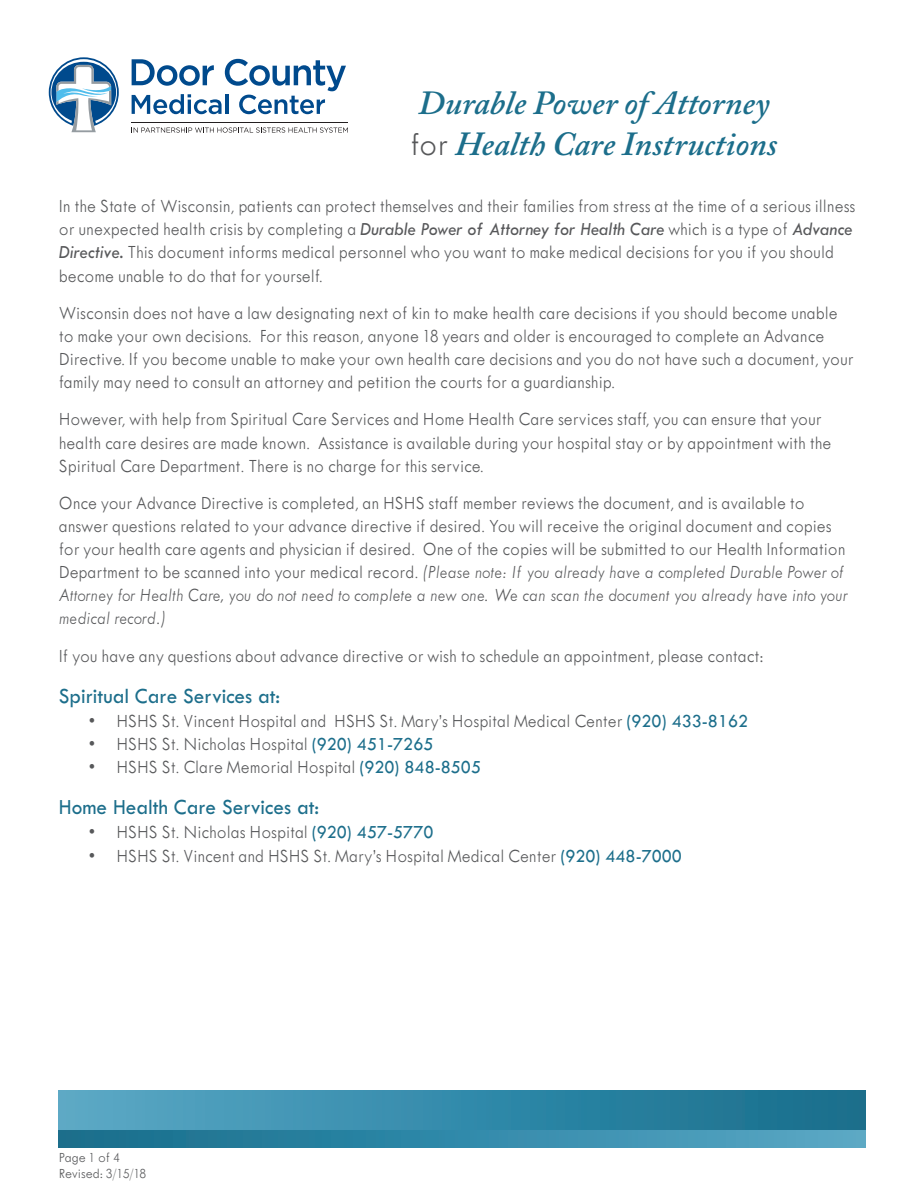
<style>
.page{position:relative;width:918px;height:1188px;background:#fff}
.page>*{position:absolute;margin:0;border:0;box-sizing:border-box;transform-origin:0 0}
.t1{font:italic 600 33.6px/40.3px "Adobe Caslon Pro";color:#1c6e8b}
.t2{font:22.35px "Twentieth Century Medium PL";color:#1c6e8b;scale:.95 1}
.t3{font:19.2px/23.1px "Twentieth Century Light PL";color:#57585a;scale:.95 1}
.t4{font:14.4px/16px "Twentieth Century Light PL";color:#57585a}
.s1{font-family:"Twentieth Century Light PL";font-weight:400;font-style:normal;color:#57585a}
.s2{font-family:"Twentieth Century Medium Italic PL"}
.s3{font-family:"Twentieth Century Light Italic PL"}
.s4{font-family:"Twentieth Century Medium PL";color:#1c6e8b}
</style>
<div class="page">
<div style="left:59px;top:1090px;width:806px;height:40px;background:linear-gradient(to right,#59a9c7,#146d8c)"></div>
<div style="left:59px;top:1130px;width:806px;height:18px;background:linear-gradient(to right,#136d8b,#58a8c6)"></div>
<svg style="left:49px;top:57px;width:299px;height:76px"></svg>
<p class="t1" style="left:410px;top:83px;width:369px">Durable Power of Attorney <span class="s1">for</span> Health Care Instructions</p>
<p class="t3" style="left:59px;top:195px;width:840px">In the State of Wisconsin, patients can protect themselves and their families from stress at the time of a serious illness or unexpected health crisis by completing a <span class="s2">Durable Power of Attorney for Health Care</span> which is a type of <span class="s2">Advance Directive.</span> This document informs medical personnel who you want to make medical decisions for you if you should become unable to do that for yourself.</p>
<p class="t3" style="left:59px;top:301px;width:838px">Wisconsin does not have a law designating next of kin to make health care decisions if you should become unable to make your own decisions. For this reason, anyone 18 years and older is encouraged to complete an Advance Directive. If you become unable to make your own health care decisions and you do not have such a document, your family may need to consult an attorney and petition the courts for a guardianship.</p>
<p class="t3" style="left:59px;top:408px;width:815px">However, with help from Spiritual Care Services and Home Health Care services staff, you can ensure that your health care desires are made known. Assistance is available during your hospital stay or by appointment with the<br>Spiritual Care Department. There is no charge for this service.</p>
<p class="t3" style="left:59px;top:491px;width:832px">Once your Advance Directive is completed, an HSHS staff member reviews the document, and is available to answer questions related to your advance directive if desired. You will receive the original document and copies for your health care agents and physician if desired. One of the copies will be submitted to our Health Information Department to be scanned into your medical record. <span class="s3">(Please note: If you already have a completed Durable Power of Attorney for Health Care, you do not need to complete a new one. We can scan the document you already have into your medical record.)</span></p>
<p class="t3" style="left:59px;top:644px;width:743px">If you have any questions about advance directive or wish to schedule an appointment, please contact:</p>
<p class="t2" style="left:59px;top:684px;width:235px">Spiritual Care Services at:</p>
<p class="t3" style="left:88px;top:709px;width:697px">• HSHS St. Vincent Hospital and HSHS St. Mary’s Hospital Medical Center <span class="s4">(920) 433-8162</span></p>
<p class="t3" style="left:88px;top:732px;width:366px">• HSHS St. Nicholas Hospital <span class="s4">(920) 451-7265</span></p>
<p class="t3" style="left:88px;top:755px;width:416px">• HSHS St. Clare Memorial Hospital <span class="s4">(920) 848-8505</span></p>
<p class="t2" style="left:59px;top:795px;width:276px">Home Health Care Services at:</p>
<p class="t3" style="left:88px;top:821px;width:366px">• HSHS St. Nicholas Hospital <span class="s4">(920) 457-5770</span></p>
<p class="t3" style="left:88px;top:845px;width:627px">• HSHS St. Vincent and HSHS St. Mary’s Hospital Medical Center <span class="s4">(920) 448-7000</span></p>
<p class="t4" style="left:59px;top:1150px;width:89px">Page 1 of 4<br>Revised: 3/15/18</p>
</div>
